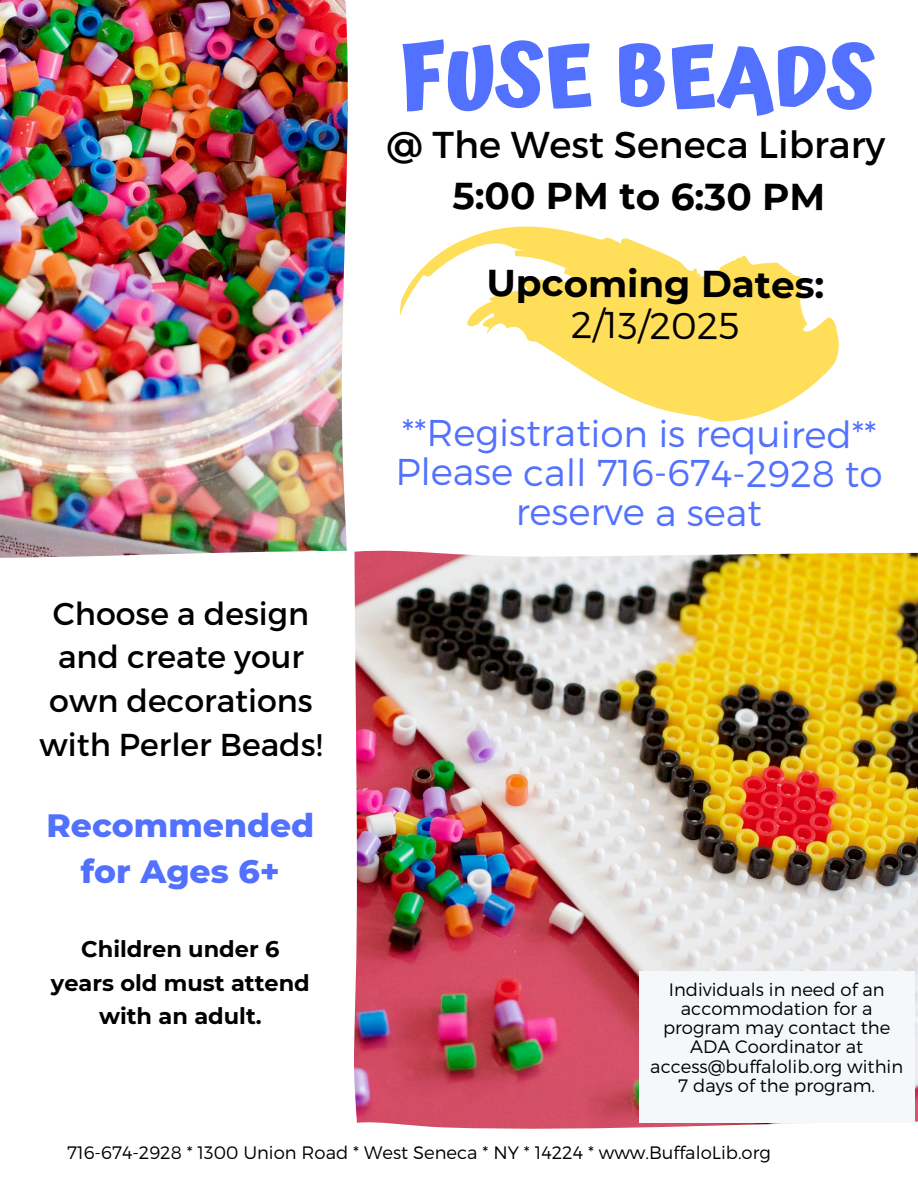
<style>
.page{position:relative;width:918px;height:1188px;background:#fff}
.page>*{position:absolute;margin:0;border:0;box-sizing:border-box;transform-origin:0 0}
.t1{font:700 84px "Atma";letter-spacing:-.01em;color:#5271ff}
.t2{font:300 37.35px/39.5px "Montserrat";letter-spacing:-.005em;color:#5271ff;text-align:center}
.t3{font:700 37.35px/41.5px "Montserrat";letter-spacing:-.005em;color:#000;text-align:center}
.t4{font:37.35px "Montserrat";color:#000}
.t5{font:800 33px/46.2px "Montserrat";color:#5271ff;text-align:center}
.t6{font:31.65px/43.8px "Montserrat";color:#000;text-align:center}
.t7{font:700 22.5px/33.8px "Montserrat";color:#000;text-align:center}
.t8{font:300 18px/19.2px "Montserrat";color:#000;text-align:center}
.s1{font-weight:300}
</style>
<div class="page">
<svg style="left:401px;top:227px;width:438px;height:195px;fill:#ffde59"></svg>
<img style="left:0;top:0;width:348px;height:558px">
<img style="left:354px;top:551px;width:564px;height:578px">
<div style="left:639px;top:971px;width:275px;height:152px;background:#f5f8fa"></div>
<h2 class="t1" style="left:398px;top:27px;width:478px">FUSE BEADS</h2>
<h3 class="t4" style="left:387px;top:120px;width:500px">@ The West Seneca Library</h3>
<h3 class="t3" style="left:453px;top:175px;width:374px">5:00 PM to 6:30 PM</h3>
<h5 class="t3" style="left:486px;top:263px;width:340px">Upcoming Dates:<br><span class="s1">2/13/2025</span></h5>
<h4 class="t6" style="left:40px;top:590px;width:284px">Choose a design and create your own decorations with Perler Beads!</h4>
<p class="t5" style="left:46px;top:802px;width:269px">Recommended for Ages 6+</p>
<h6 class="t7" style="left:51px;top:932px;width:260px">Children under 6 years old must attend with an adult.</h6>
<p class="t2" style="left:395px;top:412px;width:489px">**Registration is required**<br>Please call 716-674-2928 to reserve a seat</p>
<h3 class="t8" style="left:650px;top:979px;width:254px">Individuals in need of an accommodation for a program may contact the<br>ADA Coordinator at access@buffalolib.org within<br>7 days of the program.</h3>
<h1 class="t8" style="left:67px;top:1142px;width:705px">716-674-2928 * 1300 Union Road * West Seneca * NY * 14224 * www.BuffaloLib.org</h1>
</div>
